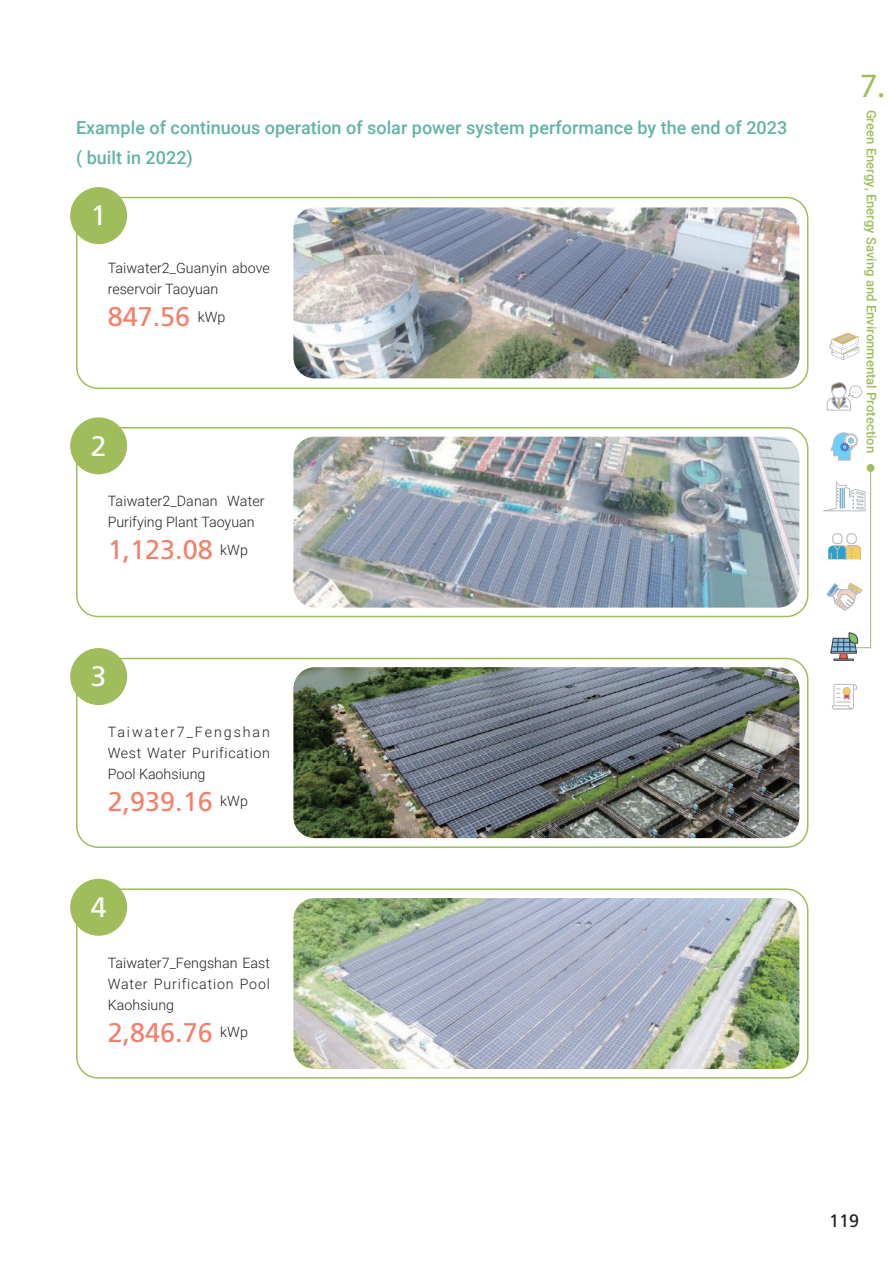
<style>
.page{position:relative;width:893px;height:1263px;background:#fff}
.page>*{position:absolute;margin:0;border:0;box-sizing:border-box;transform-origin:0 0}
.t1{font:500 34.35px "Avant Garde";color:#a0bd5b}
.t2{font:28.2px "Frutiger";color:#fff}
.t3{font:27px "Frutiger";color:#f4806b}
.t4{font:500 18px/29.5px "Roboto";color:#63b3a6}
.t5{font:18px "Frutiger";color:#231f20}
.t6{font:300 14.25px/21px "Roboto";letter-spacing:.005em;color:#231f20}
.t7{font:500 13.05px "Roboto";color:#a0bd5b}
</style>
<div class="page">
<svg style="left:831px;top:684px;width:26px;height:25px"></svg>
<div style="left:843px;top:687px;width:7px;height:8px;background:#fecc4e;border-radius:50%"></div>
<div style="left:843px;top:687px;width:8px;height:8px;border:1px solid #bcbdc0;border-radius:50%"></div>
<svg style="left:829px;top:333px;width:30px;height:27px"></svg>
<div style="left:849px;top:385px;width:13px;height:13px;border:1px solid #bcbdc0;border-radius:50%"></div>
<svg style="left:826px;top:382px;width:33px;height:29px"></svg>
<svg style="left:823px;top:467px;width:49px;height:194px"></svg>
<svg style="left:830px;top:432px;width:28px;height:29px"></svg>
<div style="left:867px;top:464px;width:7px;height:8px;background:#a0bd5b;border-radius:50%"></div>
<div style="left:76px;top:197px;width:732px;height:192px;border:2px solid #a0bd5b;border-radius:21px"></div>
<div style="left:76px;top:427px;width:732px;height:190px;border:2px solid #a0bd5b;border-radius:21px"></div>
<div style="left:70px;top:187px;width:57px;height:57px;background:#a0bd5b;border-radius:50%"></div>
<div style="left:70px;top:417px;width:57px;height:57px;background:#a0bd5b;border-radius:50%"></div>
<img style="left:293px;top:207px;width:506px;height:171px">
<img style="left:293px;top:437px;width:506px;height:171px">
<div style="left:76px;top:658px;width:732px;height:190px;border:2px solid #a0bd5b;border-radius:21px"></div>
<div style="left:70px;top:648px;width:57px;height:57px;background:#a0bd5b;border-radius:50%"></div>
<img style="left:293px;top:667px;width:506px;height:171px">
<div style="left:76px;top:888px;width:732px;height:191px;border:2px solid #a0bd5b;border-radius:21px"></div>
<div style="left:70px;top:879px;width:57px;height:57px;background:#a0bd5b;border-radius:50%"></div>
<img style="left:293px;top:898px;width:506px;height:171px">
<p class="t4" style="left:76px;top:113px;width:713px">Example of continuous operation of solar power system performance by the end of 2023 ( built in 2022)</p>
<h2 class="t2" style="left:91px;top:199px;width:17px">1</h2>
<p class="t6" style="left:108px;top:257px;width:164px">Taiwater2_Guanyin above reservoir Taoyuan</p>
<h3 class="t3" style="left:108px;top:301px;width:119px">847.56 <sup>kWp</sup></h3>
<h2 class="t2" style="left:91px;top:429px;width:17px">2</h2>
<p class="t6" style="left:108px;top:490px;width:158px">Taiwater2_Danan Water<br>Purifying Plant Taoyuan</p>
<h3 class="t3" style="left:108px;top:534px;width:142px">1,123.08 <sup>kWp</sup></h3>
<h2 class="t2" style="left:91px;top:660px;width:17px">3</h2>
<p class="t6" style="left:108px;top:721px;width:164px;text-align:justify">Taiwater7_Fengshan West Water Purification Pool Kaohsiung</p>
<h3 class="t3" style="left:108px;top:786px;width:142px">2,939.16 <sup>kWp</sup></h3>
<h2 class="t2" style="left:91px;top:891px;width:17px">4</h2>
<p class="t6" style="left:108px;top:952px;width:164px;text-align:justify">Taiwater7_Fengshan East Water Purification Pool Kaohsiung</p>
<h3 class="t3" style="left:108px;top:1016px;width:142px">2,846.76 <sup>kWp</sup></h3>
<h1 class="t1" style="left:860px;top:64px;width:26px">7.</h1>
<p class="t7" style="left:880px;top:110px;width:345px;rotate:90deg">Green Energy, Energy Saving and Environmental Protection</p>
<p class="t5" style="left:829px;top:1210px;width:32px">119</p>
</div>
